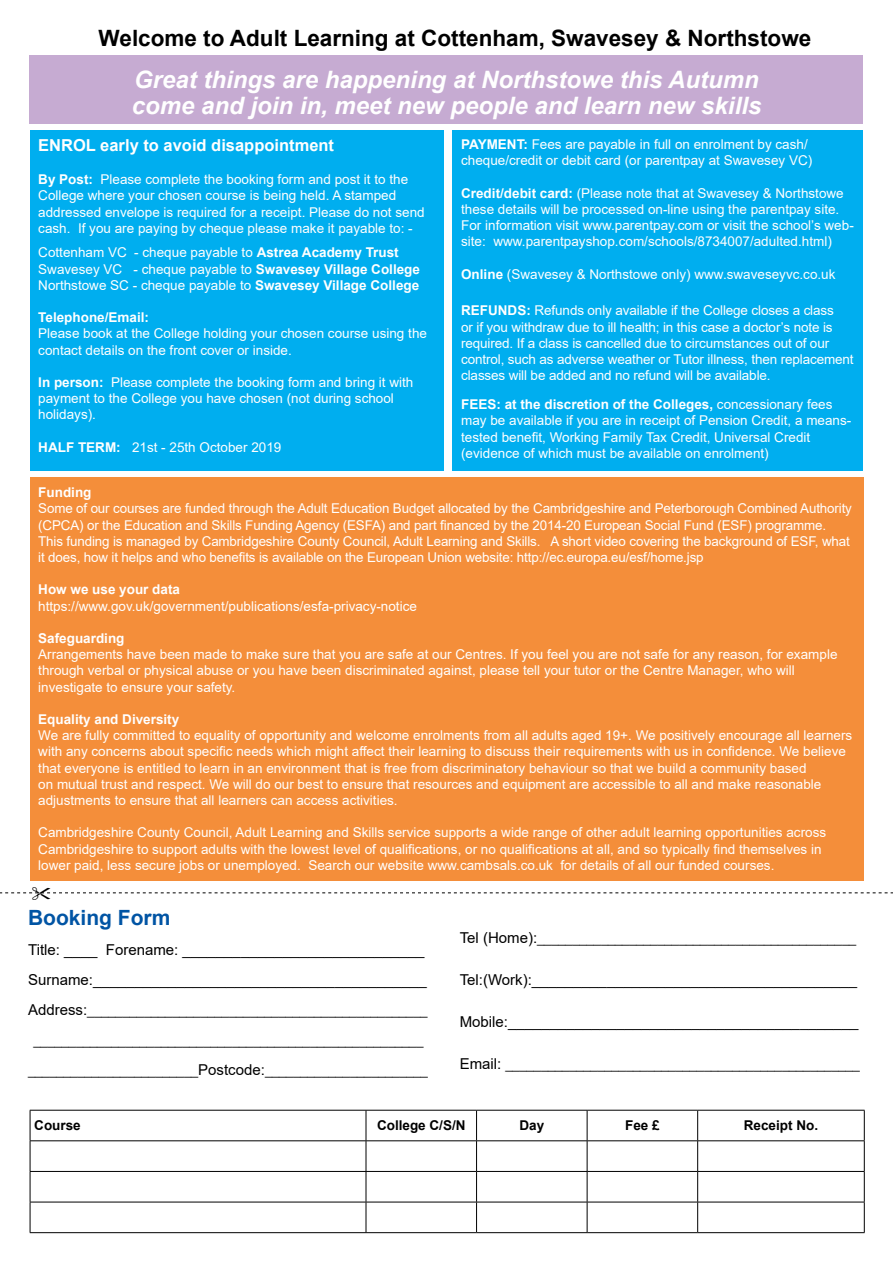
<style>
.page{position:relative;width:893px;height:1263px;background:#fff}
.page>*{position:absolute;margin:0;border:0;box-sizing:border-box;transform-origin:0 0}
.t1{font:italic 700 24px/26px "Arial";color:#fff}
.t2{font:700 22.5px "Arial";color:#000}
.t3{font:700 21px "Arial";color:#0054a4}
.t4{font:700 16.5px "Arial";color:#fff}
.t5{font:15px/30px "Arial";color:#000}
.t6{font:13.5px/16.2px "Arial";color:#fff}
.t7{font:700 13.5px "Arial";color:#fff}
.t8{font:700 13.5px "Arial";color:#000}
.t9{font:12.75px "Arial";color:#000}
.s1{font-weight:700}
.s2{font-size:15px}
</style>
<div class="page">
<hr style="left:30px;top:1110px;width:336px;height:1px;background:#000">
<hr style="left:30px;top:1110px;width:1px;height:30px;background:#000">
<hr style="left:366px;top:1110px;width:111px;height:1px;background:#000">
<hr style="left:366px;top:1110px;width:1px;height:30px;background:#000">
<hr style="left:477px;top:1110px;width:110px;height:1px;background:#000">
<hr style="left:476px;top:1110px;width:1px;height:30px;background:#000">
<hr style="left:587px;top:1110px;width:111px;height:1px;background:#000">
<hr style="left:587px;top:1110px;width:1px;height:30px;background:#000">
<hr style="left:698px;top:1110px;width:167px;height:1px;background:#000">
<hr style="left:697px;top:1110px;width:1px;height:30px;background:#000">
<hr style="left:864px;top:1110px;width:1px;height:30px;background:#000">
<hr style="left:30px;top:1140px;width:336px;height:1px;background:#000">
<hr style="left:30px;top:1141px;width:1px;height:30px;background:#000">
<hr style="left:366px;top:1140px;width:111px;height:1px;background:#000">
<hr style="left:366px;top:1141px;width:1px;height:30px;background:#000">
<hr style="left:477px;top:1140px;width:110px;height:1px;background:#000">
<hr style="left:476px;top:1141px;width:1px;height:30px;background:#000">
<hr style="left:587px;top:1140px;width:111px;height:1px;background:#000">
<hr style="left:587px;top:1141px;width:1px;height:30px;background:#000">
<hr style="left:698px;top:1140px;width:167px;height:1px;background:#000">
<hr style="left:697px;top:1141px;width:1px;height:30px;background:#000">
<hr style="left:864px;top:1141px;width:1px;height:30px;background:#000">
<hr style="left:30px;top:1171px;width:336px;height:1px;background:#000">
<hr style="left:30px;top:1172px;width:1px;height:30px;background:#000">
<hr style="left:366px;top:1171px;width:111px;height:1px;background:#000">
<hr style="left:366px;top:1172px;width:1px;height:30px;background:#000">
<hr style="left:477px;top:1171px;width:110px;height:1px;background:#000">
<hr style="left:476px;top:1172px;width:1px;height:30px;background:#000">
<hr style="left:587px;top:1171px;width:111px;height:1px;background:#000">
<hr style="left:587px;top:1172px;width:1px;height:30px;background:#000">
<hr style="left:698px;top:1171px;width:167px;height:1px;background:#000">
<hr style="left:697px;top:1172px;width:1px;height:30px;background:#000">
<hr style="left:864px;top:1172px;width:1px;height:30px;background:#000">
<hr style="left:30px;top:1202px;width:336px;height:1px;background:#000">
<hr style="left:30px;top:1202px;width:1px;height:30px;background:#000">
<hr style="left:366px;top:1202px;width:111px;height:1px;background:#000">
<hr style="left:366px;top:1202px;width:1px;height:30px;background:#000">
<hr style="left:477px;top:1202px;width:110px;height:1px;background:#000">
<hr style="left:476px;top:1202px;width:1px;height:30px;background:#000">
<hr style="left:587px;top:1202px;width:111px;height:1px;background:#000">
<hr style="left:587px;top:1202px;width:1px;height:30px;background:#000">
<hr style="left:698px;top:1202px;width:167px;height:1px;background:#000">
<hr style="left:697px;top:1202px;width:1px;height:30px;background:#000">
<hr style="left:864px;top:1202px;width:1px;height:30px;background:#000">
<hr style="left:30px;top:1232px;width:336px;height:1px;background:#000">
<hr style="left:366px;top:1232px;width:111px;height:1px;background:#000">
<hr style="left:477px;top:1232px;width:110px;height:1px;background:#000">
<hr style="left:587px;top:1232px;width:111px;height:1px;background:#000">
<hr style="left:698px;top:1232px;width:167px;height:1px;background:#000">
<div style="left:453px;top:131px;width:410px;height:340px;background:#00aeef"></div>
<div style="left:30px;top:130px;width:413px;height:341px;background:#00aeef"></div>
<div style="left:30px;top:55px;width:833px;height:69px;background:#c6abd2"></div>
<div style="left:30px;top:477px;width:833px;height:403px;background:#f48e3a"></div>
<svg style="left:0;top:892px;width:893px;height:2px"></svg>
<h2 class="t2" style="left:99px;top:22px;width:714px">Welcome to Adult Learning at Cottenham, Swavesey &amp; Northstowe</h2>
<h1 class="t1" style="left:132px;top:67px;width:631px">Great things are happening at Northstowe this Autumn come and join in, meet new people and learn new skills</h1>
<p class="t4" style="left:38px;top:134px;width:297px">ENROL early to avoid disappointment</p>
<p class="t6" style="left:38px;top:171px;width:388px"><span class="s1">By Post:</span> Please complete the booking form and post it to the College where your chosen course is being held. A stamped addressed envelope is required for a receipt. Please do not send cash. If you are paying by cheque please make it payable to: -</p>
<p class="t6" style="left:38px;top:245px;width:383px">Cottenham VC - cheque payable to <span class="s1">Astrea Academy Trust<br></span>Swavesey VC - cheque payable to <span class="s1">Swavesey Village College<br></span>Northstowe SC - cheque payable to <span class="s1">Swavesey Village College</span></p>
<p class="t7" style="left:38px;top:308px;width:112px">Telephone/Email:</p>
<p class="t6" style="left:38px;top:326px;width:390px">Please book at the College holding your chosen course using the contact details on the front cover or inside.</p>
<p class="t6" style="left:38px;top:374px;width:377px"><span class="s1">In person:</span> Please complete the booking form and bring it with payment to the College you have chosen (not during school holidays).</p>
<p class="t6" style="left:38px;top:439px;width:245px"><span class="s1">HALF TERM:</span> 21st - 25th October 2019</p>
<p class="t6" style="left:461px;top:136px;width:353px"><span class="s1">PAYMENT:</span> Fees are payable in full on enrolment by cash/ cheque/credit or debit card (or parentpay at Swavesey VC)</p>
<p class="t6" style="left:461px;top:185px;width:394px"><span class="s1">Credit/debit card:</span> (Please note that at Swavesey &amp; Northstowe these details will be processed on-line using the parentpay site.<br>For information visit www.parentpay.com or visit the school’s web&shy;site: www.parentpayshop.com/schools/8734007/adulted.html)</p>
<p class="t6" style="left:461px;top:266px;width:376px"><span class="s1">Online</span> (Swavesey &amp; Northstowe only) www.swaveseyvc.co.uk</p>
<p class="t6" style="left:461px;top:302px;width:394px"><span class="s1">REFUNDS:</span> Refunds only available if the College closes a class<br>or if you withdraw due to ill health; in this case a doctor’s note is required. If a class is cancelled due to circumstances out of our control, such as adverse weather or Tutor illness, then replacement classes will be added and no refund will be available.</p>
<p class="t6" style="left:461px;top:396px;width:392px"><span class="s1">FEES: at the discretion of the Colleges,</span> concessionary fees may be available if you are in receipt of Pension Credit, a means&shy;tested benefit, Working Family Tax Credit, Universal Credit (evidence of which must be available on enrolment)</p>
<p class="t7" style="left:38px;top:483px;width:55px">Funding</p>
<p class="t6" style="left:38px;top:500px;width:815px">Some of our courses are funded through the Adult Education Budget allocated by the Cambridgeshire and Peterborough Combined Authority (CPCA) or the Education and Skills Funding Agency (ESFA) and part financed by the 2014-20 European Social Fund (ESF) programme.<br>This funding is managed by Cambridgeshire County Council, Adult Learning and Skills. A short video covering the background of ESF, what it does, how it helps and who benefits is available on the European Union website: http://ec.europa.eu/esf/home.jsp</p>
<p class="t7" style="left:38px;top:580px;width:143px">How we use your data</p>
<p class="t6" style="left:38px;top:598px;width:380px">https://www.gov.uk/government/publications/esfa-privacy-notice</p>
<p class="t7" style="left:38px;top:629px;width:88px">Safeguarding</p>
<p class="t6" style="left:38px;top:646px;width:801px">Arrangements have been made to make sure that you are safe at our Centres. If you feel you are not safe for any reason, for example through verbal or physical abuse or you have been discriminated against, please tell your tutor or the Centre Manager, who will investigate to ensure your safety.</p>
<p class="t7" style="left:38px;top:710px;width:143px">Equality and Diversity</p>
<p class="t6" style="left:38px;top:727px;width:816px">We are fully committed to equality of opportunity and welcome enrolments from all adults aged 19+. We positively encourage all learners with any concerns about specific needs which might affect their learning to discuss their requirements with us in confidence. We believe that everyone is entitled to learn in an environment that is free from discriminatory behaviour so that we build a community based<br>on mutual trust and respect. We will do our best to ensure that resources and equipment are accessible to all and make reasonable adjustments to ensure that all learners can access activities.</p>
<p class="t6" style="left:38px;top:824px;width:789px">Cambridgeshire County Council, Adult Learning and Skills service supports a wide range of other adult learning opportunities across<br>Cambridgeshire to support adults with the lowest level of qualifications, or no qualifications at all, and so typically find themselves in lower paid, less secure jobs or unemployed. Search our website www.cambsals.co.uk for details of all our funded courses.</p>
<h3 class="t3" style="left:28px;top:903px;width:144px">Booking Form</h3>
<p class="t5" style="left:28px;top:934px;width:400px">Title: ____ Forename: _____________________________<br>Surname:________________________________________</p>
<p class="t9" style="left:28px;top:1002px;width:401px"><span class="s2">Address:</span>________________________________________________</p>
<p class="t9" style="left:34px;top:1032px;width:391px">_______________________________________________________</p>
<p class="t9" style="left:28px;top:1062px;width:401px">________________________<span class="s2">Postcode:</span>_______________________</p>
<p class="t9" style="left:460px;top:929px;width:398px"><span class="s2">Tel (Home):</span>_____________________________________________</p>
<p class="t5" style="left:460px;top:964px;width:399px">Tel:(Work):_______________________________________</p>
<p class="t5" style="left:460px;top:1006px;width:400px">Mobile:__________________________________________</p>
<p class="t9" style="left:460px;top:1055px;width:402px"><span class="s2">Email:</span> __________________________________________________</p>
<p class="t8" style="left:34px;top:1116px;width:48px">Course</p>
<p class="t8" style="left:377px;top:1116px;width:90px">College C/S/N</p>
<p class="t8" style="left:519px;top:1116px;width:26px">Day</p>
<p class="t8" style="left:625px;top:1116px;width:36px">Fee £</p>
<p class="t8" style="left:744px;top:1116px;width:76px">Receipt No.</p>
</div>
